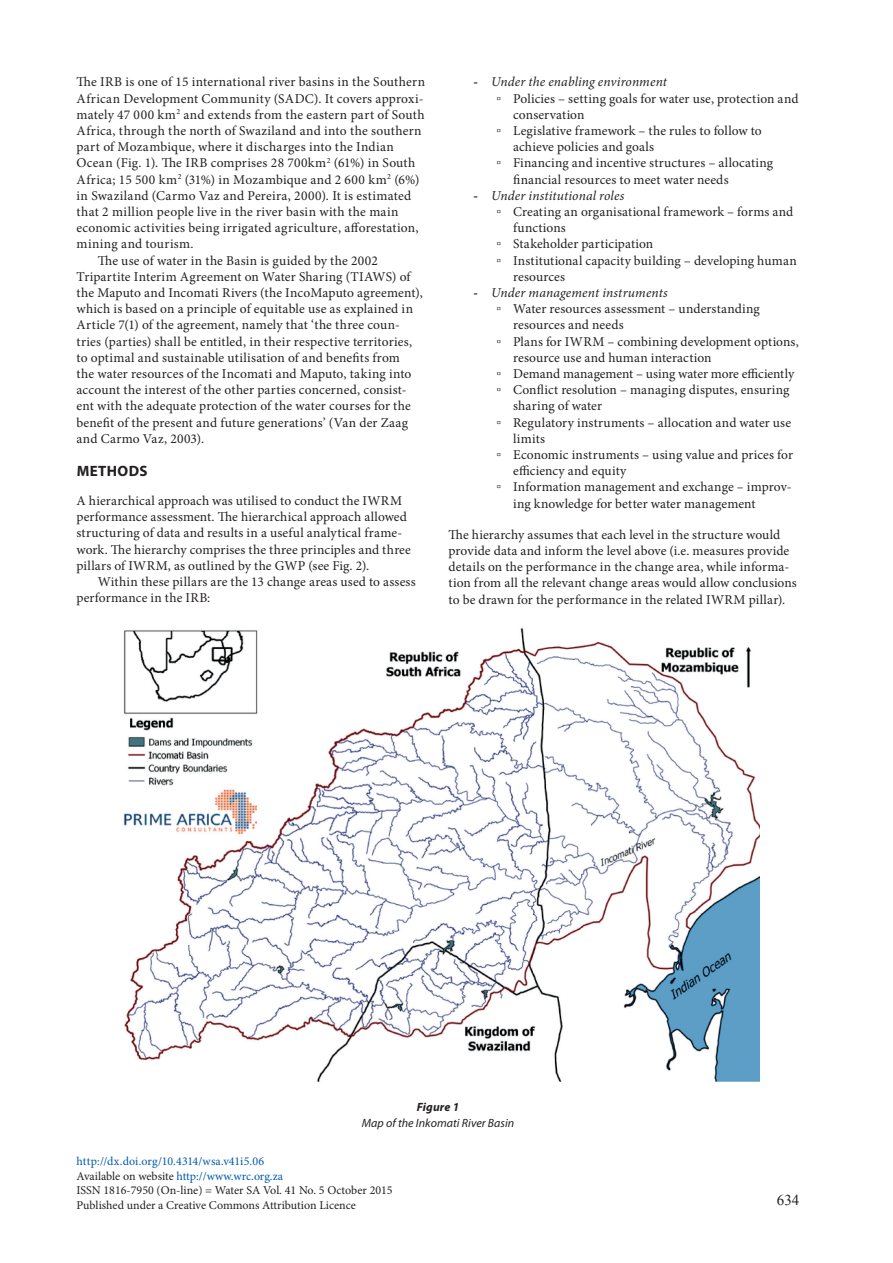
<style>
.page{position:relative;width:893px;height:1263px;background:#fff}
.page>*{position:absolute;margin:0;border:0;box-sizing:border-box;transform-origin:0 0}
.t1{font:700 15px "Myriad Pro";letter-spacing:.03em;color:#231f20}
.t2{font:15px "Times New Roman";color:#231f20}
.t3{font:13.5px/16.2px "Minion Pro";letter-spacing:.01em;color:#231f20}
.t4{font:italic 13.5px "Minion Pro";letter-spacing:.01em;color:#231f20}
.t5{font:13.5px "Minion Pro";letter-spacing:.03em;color:#231f20}
.t6{font:12px/14.4px "Minion Pro";color:#231f20}
.t7{font:italic 12px "Myriad Pro";letter-spacing:.005em;color:#231f20}
.t8{font:italic 700 12px "Myriad Pro";letter-spacing:.015em;color:#231f20}
.s1{font-family:"Times New Roman";font-style:normal}
.s2{font-family:"Times New Roman"}
.s3{color:#015aaa}
</style>
<div class="page">
<img style="left:123px;top:628px;width:636px;height:454px">
<p class="t3" style="left:77px;top:74px;width:350px">The IRB is one of 15 international river basins in the Southern</p>
<p class="t3" style="left:77px;top:90px;width:348px">African Development Community (SADC). It covers approxi-</p>
<p class="t3" style="left:77px;top:106px;width:350px">mately 47 000 km<sup>2</sup> and extends from the eastern part of South</p>
<p class="t3" style="left:77px;top:123px;width:346px">Africa, through the north of Swaziland and into the southern</p>
<p class="t3" style="left:77px;top:139px;width:319px">part of Mozambique, where it discharges into the Indian</p>
<p class="t3" style="left:77px;top:155px;width:340px">Ocean (Fig. 1). The IRB comprises 28 700km<sup>2</sup> (61%) in South</p>
<p class="t5" style="left:77px;top:170px;width:344px">Africa; 15 500 km<sup>2</sup> (31%) in Mozambique and 2 600 km<sup>2</sup> (6%)</p>
<p class="t3" style="left:77px;top:187px;width:336px">in Swaziland (Carmo Vaz and Pereira, 2000). It is estimated</p>
<p class="t3" style="left:77px;top:204px;width:323px">that 2 million people live in the river basin with the main</p>
<p class="t3" style="left:77px;top:220px;width:344px">economic activities being irrigated agriculture, afforestation,</p>
<p class="t5" style="left:77px;top:235px;width:118px">mining and tourism.</p>
<p class="t3" style="left:98px;top:252px;width:282px">The use of water in the Basin is guided by the 2002</p>
<p class="t3" style="left:77px;top:268px;width:336px">Tripartite Interim Agreement on Water Sharing (TIAWS) of</p>
<p class="t3" style="left:77px;top:285px;width:348px">the Maputo and Incomati Rivers (the IncoMaputo agreement),</p>
<p class="t3" style="left:77px;top:301px;width:338px">which is based on a principle of equitable use as explained in</p>
<p class="t3" style="left:77px;top:317px;width:325px">Article 7(1) of the agreement, namely that ‘the three coun-</p>
<p class="t3" style="left:77px;top:333px;width:337px">tries (parties) shall be entitled, in their respective territories,</p>
<p class="t3" style="left:77px;top:349px;width:325px">to optimal and sustainable utilisation of and benefits from</p>
<p class="t3" style="left:77px;top:366px;width:336px">the water resources of the Incomati and Maputo, taking into</p>
<p class="t3" style="left:77px;top:382px;width:332px">account the interest of the other parties concerned, consist-</p>
<p class="t3" style="left:77px;top:398px;width:336px">ent with the adequate protection of the water courses for the</p>
<p class="t3" style="left:77px;top:414px;width:333px">benefit of the present and future generations’ (Van der Zaag</p>
<p class="t3" style="left:77px;top:430px;width:129px">and Carmo Vaz, 2003).</p>
<p class="t1" style="left:77px;top:461px;width:72px">METHODS</p>
<p class="t3" style="left:77px;top:493px;width:336px">A hierarchical approach was utilised to conduct the IWRM performance assessment. The hierarchical approach allowed structuring of data and results in a useful analytical frame&shy;work. The hierarchy comprises the three principles and three pillars of IWRM, as outlined by the GWP (see Fig. 2).</p>
<p class="t3" style="left:77px;top:574px;width:341px;text-indent:21px">Within these pillars are the 13 change areas used to assess performance in the IRB:</p>
<p class="t4" style="left:473px;top:73px;width:195px"><span class="s1">-</span> Under the enabling environment</p>
<p class="t3" style="left:497px;top:90px;width:303px"><span class="s2">▫</span> Policies – setting goals for water use, protection and</p>
<p class="t3" style="left:513px;top:106px;width:73px">conservation</p>
<p class="t3" style="left:497px;top:123px;width:267px"><span class="s2">▫</span> Legislative framework – the rules to follow to</p>
<p class="t3" style="left:513px;top:139px;width:143px">achieve policies and goals</p>
<p class="t3" style="left:497px;top:155px;width:278px"><span class="s2">▫</span> Financing and incentive structures – allocating</p>
<p class="t3" style="left:513px;top:171px;width:217px">financial resources to meet water needs</p>
<p class="t4" style="left:473px;top:186px;width:153px"><span class="s1">-</span> Under institutional roles</p>
<p class="t3" style="left:497px;top:204px;width:298px"><span class="s2">▫</span> Creating an organisational framework – forms and</p>
<p class="t3" style="left:513px;top:220px;width:54px">functions</p>
<p class="t3" style="left:497px;top:236px;width:158px"><span class="s2">▫</span> Stakeholder participation</p>
<p class="t3" style="left:497px;top:252px;width:302px"><span class="s2">▫</span> Institutional capacity building – developing human</p>
<p class="t3" style="left:513px;top:268px;width:54px">resources</p>
<p class="t4" style="left:473px;top:283px;width:196px"><span class="s1">-</span> Under management instruments</p>
<p class="t3" style="left:497px;top:301px;width:265px"><span class="s2">▫</span> Water resources assessment – understanding</p>
<p class="t3" style="left:513px;top:317px;width:112px">resources and needs</p>
<p class="t3" style="left:497px;top:333px;width:304px"><span class="s2">▫</span> Plans for IWRM – combining development options,</p>
<p class="t3" style="left:513px;top:349px;width:200px">resource use and human interaction</p>
<p class="t3" style="left:497px;top:366px;width:299px"><span class="s2">▫</span> Demand management – using water more efficiently</p>
<p class="t3" style="left:497px;top:382px;width:294px"><span class="s2">▫</span> Conflict resolution – managing disputes, ensuring</p>
<p class="t3" style="left:513px;top:398px;width:90px">sharing of water</p>
<p class="t3" style="left:497px;top:414px;width:296px"><span class="s2">▫</span> Regulatory instruments – allocation and water use</p>
<p class="t3" style="left:513px;top:430px;width:33px">limits</p>
<p class="t3" style="left:497px;top:447px;width:298px"><span class="s2">▫</span> Economic instruments – using value and prices for</p>
<p class="t3" style="left:513px;top:463px;width:115px">efficiency and equity</p>
<p class="t3" style="left:497px;top:479px;width:296px"><span class="s2">▫</span> Information management and exchange – improv-</p>
<p class="t3" style="left:513px;top:495px;width:244px">ing knowledge for better water management</p>
<p class="t3" style="left:449px;top:526px;width:350px">The hierarchy assumes that each level in the structure would provide data and inform the level above (i.e. measures provide details on the performance in the change area, while informa&shy;tion from all the relevant change areas would allow conclusions to be drawn for the performance in the related IWRM pillar).</p>
<p class="t8" style="left:417px;top:1099px;width:44px">Figure 1</p>
<p class="t7" style="left:362px;top:1116px;width:154px">Map of the Inkomati River Basin</p>
<p class="t6" style="left:77px;top:1154px;width:318px"><span class="s3">http://dx.doi.org/10.4314/wsa.v41i5.06<br></span>Available on website <span class="s3">http://www.wrc.org.za<br></span>ISSN 1816-7950 (On-line) = Water SA Vol. 41 No. 5 October 2015<br>Published under a Creative Commons Attribution Licence</p>
<p class="t2" style="left:777px;top:1190px;width:24px">634</p>
</div>
